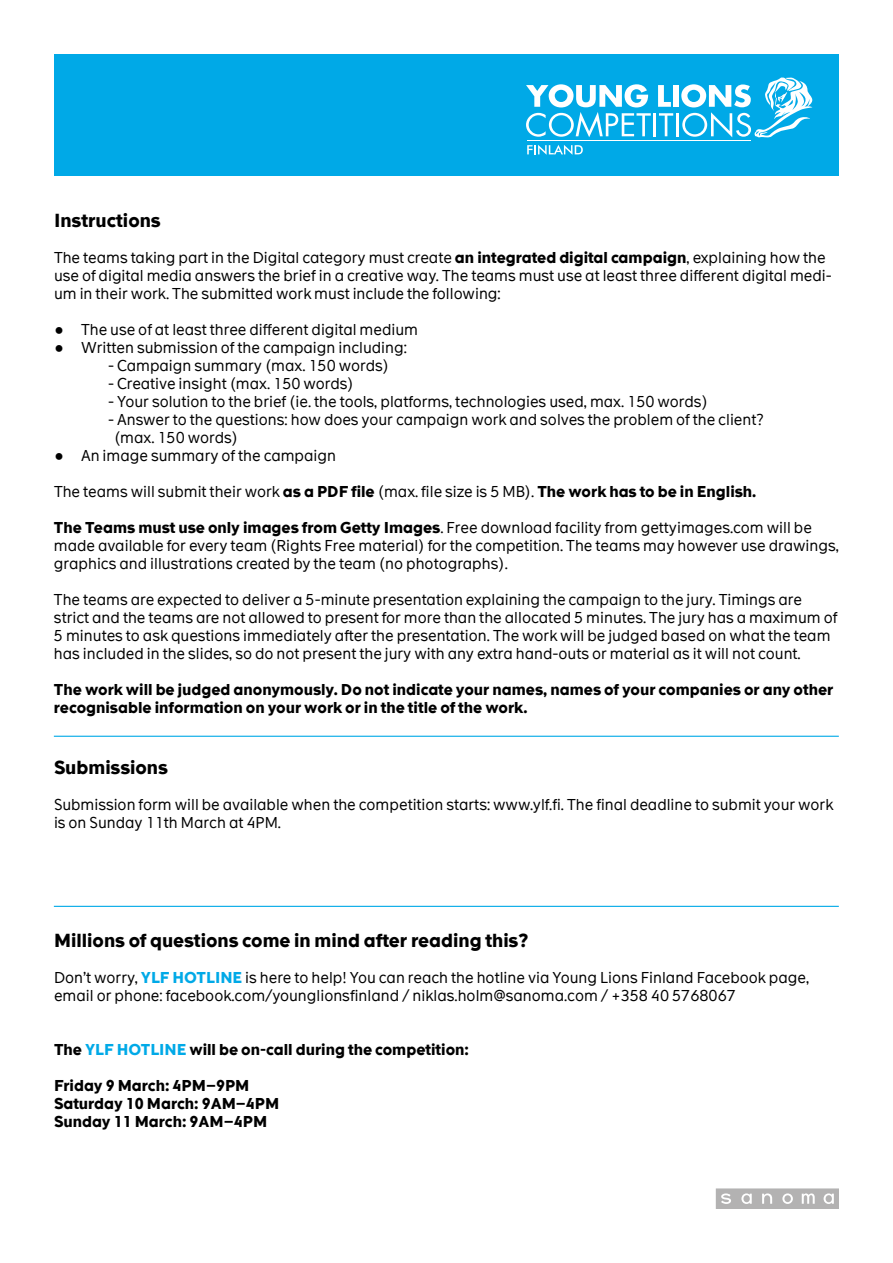
<style>
.page{position:relative;width:893px;height:1263px;background:#fff}
.page>*{position:absolute;margin:0;border:0;box-sizing:border-box;transform-origin:0 0}
.t1{font:700 18px "The Message";color:#000}
.t2{font:15px/18px "The Message";color:#000}
.t3{font:700 15px/18px "The Message";color:#000}
.s1{font-weight:700}
.s2{font-weight:700;color:#00a9e7}
.s3{color:#00a9e7}
</style>
<div class="page">
<div style="left:54px;top:54px;width:785px;height:121px;background:#00a9e7"></div>
<svg style="left:658px;top:85px;width:13px;height:22px"></svg>
<div style="left:673px;top:85px;width:6px;height:22px;background:#fff"></div>
<svg style="left:526px;top:84px;width:125px;height:53px"></svg>
<hr style="left:654px;top:113px;width:2px;height:23px;background:#fff">
<svg style="left:659px;top:113px;width:14px;height:23px"></svg>
<hr style="left:676px;top:113px;width:3px;height:23px;background:#fff">
<svg style="left:681px;top:77px;width:132px;height:61px"></svg>
<hr style="left:527px;top:140px;width:224px;height:1px;background:#fff">
<svg style="left:527px;top:145px;width:56px;height:10px"></svg>
<svg style="left:716px;top:1188px;width:123px;height:21px;background:#bebdbd"></svg>
<hr style="left:54px;top:906px;width:785px;height:1px;background:#00a9e7">
<hr style="left:54px;top:736px;width:785px;height:1px;background:#00a9e7">
<p class="t1" style="left:54px;top:209px;width:108px">Instructions</p>
<p class="t2" style="left:54px;top:249px;width:779px">The teams taking part in the Digital category must create <span class="s1">an integrated digital campaign</span>, explaining how the use of digital media answers the brief in a creative way. The teams must use at least three different digital medi&shy;um in their work. The submitted work must include the following:</p>
<p class="t2" style="left:54px;top:321px;width:366px">• The use of at least three different digital medium</p>
<p class="t2" style="left:54px;top:339px;width:354px">• Written submission of the campaign including:</p>
<p class="t2" style="left:108px;top:357px;width:283px">- Campaign summary (max. 150 words)</p>
<p class="t2" style="left:108px;top:375px;width:247px">- Creative insight (max. 150 words)</p>
<p class="t2" style="left:108px;top:393px;width:601px">- Your solution to the brief (ie. the tools, platforms, technologies used, max. 150 words)</p>
<p class="t2" style="left:114px;top:411px;width:651px;text-indent:-6px">- Answer to the questions: how does your campaign work and solves the problem of the client? (max. 150 words)</p>
<p class="t2" style="left:54px;top:447px;width:284px">• An image summary of the campaign</p>
<p class="t2" style="left:54px;top:483px;width:704px">The teams will submit their work <span class="s1">as a PDF file</span> (max. file size is 5 MB). <span class="s1">The work has to be in English.</span></p>
<p class="t2" style="left:54px;top:519px;width:786px"><span class="s1">The Teams must use only images from Getty Images</span>. Free download facility from gettyimages.com will be made available for every team (Rights Free material) for the competition. The teams may however use drawings, graphics and illustrations created by the team (no photographs).</p>
<p class="t2" style="left:54px;top:591px;width:785px">The teams are expected to deliver a 5-minute presentation explaining the campaign to the jury. Timings are strict and the teams are not allowed to present for more than the allocated 5 minutes. The jury has a maximum of 5 minutes to ask questions immediately after the presentation. The work will be judged based on what the team has included in the slides, so do not present the jury with any extra hand-outs or material as it will not count.</p>
<p class="t3" style="left:54px;top:681px;width:781px">The work will be judged anonymously. Do not indicate your names, names of your companies or any other recognisable information on your work or in the title of the work.</p>
<p class="t1" style="left:54px;top:756px;width:116px">Submissions</p>
<p class="t2" style="left:54px;top:796px;width:781px">Submission form will be available when the competition starts: www.ylf.fi. The final deadline to submit your work is on Sunday 11th March at 4PM.</p>
<p class="t1" style="left:54px;top:929px;width:476px">Millions of questions come in mind after reading this?</p>
<p class="t2" style="left:54px;top:969px;width:757px">Don’t worry, <span class="s2">YLF HOTLINE</span> is here to help! You can reach the hotline via Young Lions Finland Facebook page, email or phone: facebook.com/younglionsfinland / niklas.holm@sanoma.com / +358 40 5768067</p>
<p class="t3" style="left:54px;top:1041px;width:417px">The <span class="s3">YLF HOTLINE</span> will be on-call during the competition:</p>
<p class="t3" style="left:54px;top:1077px;width:227px">Friday 9 March: 4PM–9PM<br>Saturday 10 March: 9AM–4PM<br>Sunday 11 March: 9AM–4PM</p>
</div>
